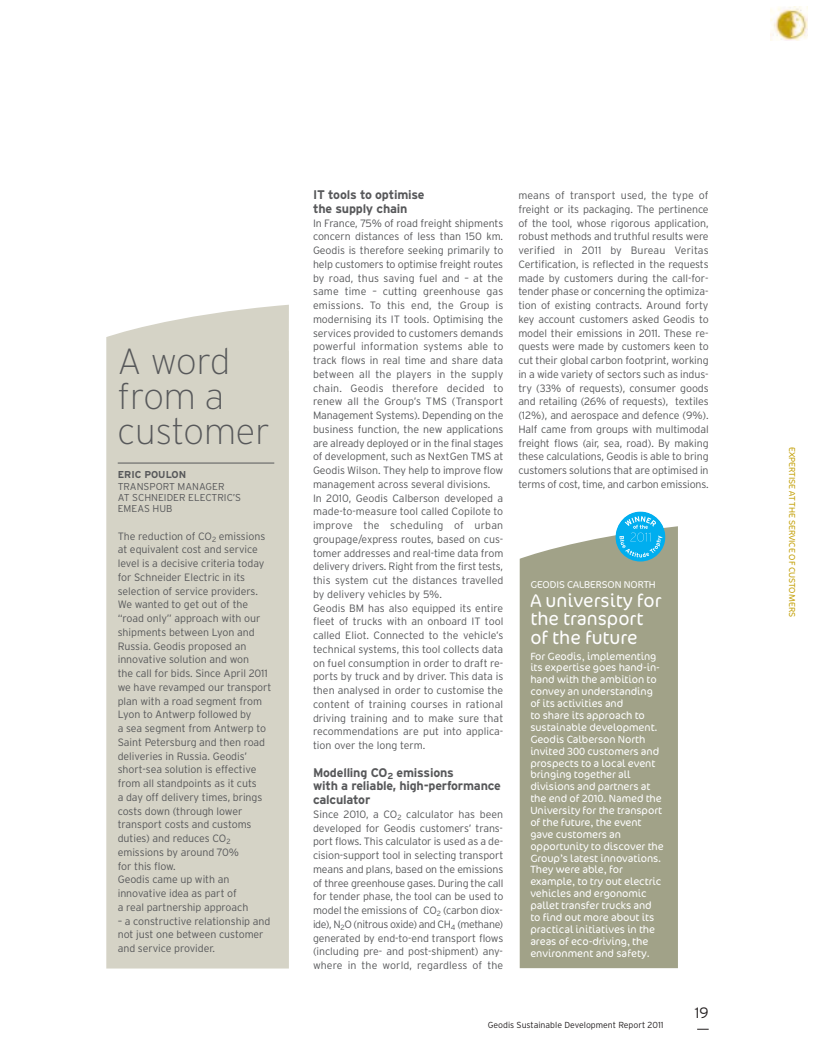
<style>
.page{position:relative;width:815px;height:1063px;background:#fff}
.page>*{position:absolute;margin:0;border:0;box-sizing:border-box;transform-origin:0 0}
.t1{font:200 36.25px/35px "Interstate";color:#57585a}
.t2{font:300 18.75px/18.8px "Cocon";color:#fff}
.t3{font:300 15px "Interstate";color:#231f20}
.t4{font:700 12.5px/13.8px "Interstate";letter-spacing:-.015em;color:#57585a}
.t5{font:300 10.62px/13.8px "Interstate";letter-spacing:-.005em;color:#57585a}
.t6{font:300 10.62px/11.9px "Cocon";letter-spacing:-.005em;color:#fff}
.t7{font:300 10px/11.2px "Interstate";color:#57585a}
.t8{font:300 10px "Cocon";color:#fff}
.t9{font:700 10px "Interstate";color:#57585a}
.t10{font:300 8.75px/10px "Interstate";color:#57585a}
.t11{font:300 8.75px "Interstate";color:#231f20}
.t12{font:300 8.75px "Cocon";color:#c39f06}
</style>
<div class="page">
<img style="left:771px;top:6px;width:36px;height:35px">
<svg style="left:697px;top:1029px;width:12px;height:1px"></svg>
<div style="left:106px;top:305px;width:183px;height:664px;background:#d5d3c6"></div>
<hr style="left:118px;top:463px;width:156px;height:1px;background:#57585a">
<div style="left:520px;top:526px;width:158px;height:442px;background:#a1a288"></div>
<svg style="left:615px;top:511px;width:50px;height:51px;background:#48bde6"></svg>
<h1 class="t1" style="left:118px;top:344px;width:154px">A word from a customer</h1>
<p class="t10" style="left:115px;top:423px;width:136px">La combinaison air-mer,<br>solution plus douce et compétitive</p>
<p class="t9" style="left:118px;top:469px;width:70px">ERIC POULON</p>
<p class="t7" style="left:118px;top:481px;width:125px">TRANSPORT MANAGER<br>AT SCHNEIDER ELECTRIC’S<br>EMEAS HUB</p>
<p class="t5" style="left:118px;top:529px;width:155px">The reduction of CO<sub>2</sub> emissions at equivalent cost and service level is a decisive criteria today for Schneider Electric in its selection of service providers.<br>We wanted to get out of the “road only” approach with our shipments between Lyon and<br>Russia. Geodis proposed an innovative solution and won<br>the call for bids. Since April 2011 we have revamped our transport plan with a road segment from<br>Lyon to Antwerp followed by<br>a sea segment from Antwerp to<br>Saint Petersburg and then road deliveries in Russia. Geodis’ short-sea solution is effective from all standpoints as it cuts<br>a day off delivery times, brings costs down (through lower transport costs and customs duties) and reduces CO<sub>2 </sub>emissions by around 70%<br>for this flow.<br>Geodis came up with an innovative idea as part of<br>a real partnership approach</p>
<p class="t5" style="left:118px;top:914px;width:154px">– a constructive relationship and not just one between customer and service provider.</p>
<p class="t4" style="left:313px;top:188px;width:113px">IT tools to optimise the supply chain</p>
<p class="t5" style="left:313px;top:216px;width:192px">In France, 75% of road freight shipments concern distances of less than 150 km.<br>Geodis is therefore seeking primarily to help customers to optimise freight routes by road, thus saving fuel and – at the same time – cutting greenhouse gas emissions. To this end, the Group is modernising its IT tools. Optimising the services provided to customers demands powerful information systems able to track flows in real time and share data between all the players in the supply chain. Geodis therefore decided to renew all the Group’s TMS (Transport Management Systems). Depending on the business function, the new applications are already deployed or in the final stages of development, such as NextGen TMS at Geodis Wilson. They help to improve flow management across several divisions.<br>In 2010, Geodis Calberson developed a made-to-measure tool called Copilote to improve the scheduling of urban groupage/express routes, based on cus&shy;tomer addresses and real-time data from delivery drivers. Right from the first tests, this system cut the distances travelled by delivery vehicles by 5%.<br>Geodis BM has also equipped its entire fleet of trucks with an onboard IT tool called Eliot. Connected to the vehicle’s technical systems, this tool collects data on fuel consumption in order to draft re&shy;ports by truck and by driver. This data is then analysed in order to customise the content of training courses in rational driving training and to make sure that recommendations are put into applica&shy;tion over the long term.</p>
<p class="t4" style="left:313px;top:765px;width:189px">Modelling CO<sub>2</sub> emissions<br>with a reliable, high-performance calculator</p>
<p class="t5" style="left:313px;top:807px;width:192px;text-align:justify">Since 2010, a CO<sub>2</sub> calculator has been developed for Geodis customers’ trans&shy;port flows. This calculator is used as a de&shy;cision-support tool in selecting transport means and plans, based on the emissions of three greenhouse gases. During the call for tender phase, the tool can be used to model the emissions of CO<sub>2</sub> (carbon diox&shy;ide), N<sub>2</sub>O (nitrous oxide) and CH<sub>4</sub> (methane) generated by end-to-end transport flows (including pre- and post-shipment) any&shy;where in the world, regardless of the</p>
<p class="t5" style="left:518px;top:189px;width:192px;text-align:justify">means of transport used, the type of freight or its packaging. The pertinence of the tool, whose rigorous application, robust methods and truthful results were verified in 2011 by Bureau Veritas Certification, is reflected in the requests made by customers during the call-for&shy;tender phase or concerning the optimiza&shy;tion of existing contracts. Around forty key account customers asked Geodis to model their emissions in 2011. These re&shy;quests were made by customers keen to cut their global carbon footprint, working in a wide variety of sectors such as indus&shy;try (33% of requests), consumer goods and retailing (26% of requests), textiles (12%), and aerospace and defence (9%).<br>Half came from groups with multimodal freight flows (air, sea, road). By making these calculations, Geodis is able to bring customers solutions that are optimised in terms of cost, time, and carbon emissions.</p>
<p class="t8" style="left:530px;top:581px;width:127px">GEODIS CALBERSON NORTH</p>
<h2 class="t2" style="left:530px;top:593px;width:133px">A university for the transport of the future</h2>
<p class="t6" style="left:530px;top:651px;width:135px">For Geodis, implementing its expertise goes hand-in&shy;hand with the ambition to convey an understanding of its activities and<br>to share its approach to sustainable development.<br>Geodis Calberson North invited 300 customers and prospects to a local event bringing together all divisions and partners at the end of 2010. Named the<br>University for the transport of the future, the event gave customers an opportunity to discover the<br>Group’s latest innovations.<br>They were able, for example, to try out electric vehicles and ergonomic pallet transfer trucks and to find out more about its practical initiatives in the areas of eco-driving, the environment and safety.</p>
<h3 class="t3" style="left:695px;top:1004px;width:15px">19</h3>
<p class="t11" style="left:488px;top:1020px;width:177px">Geodis Sustainable Development Report 2011</p>
<p class="t12" style="left:795px;top:447px;width:171px;rotate:90deg">EXPERTISE AT THE SERVICE OF CUSTOMERS</p>
</div>
